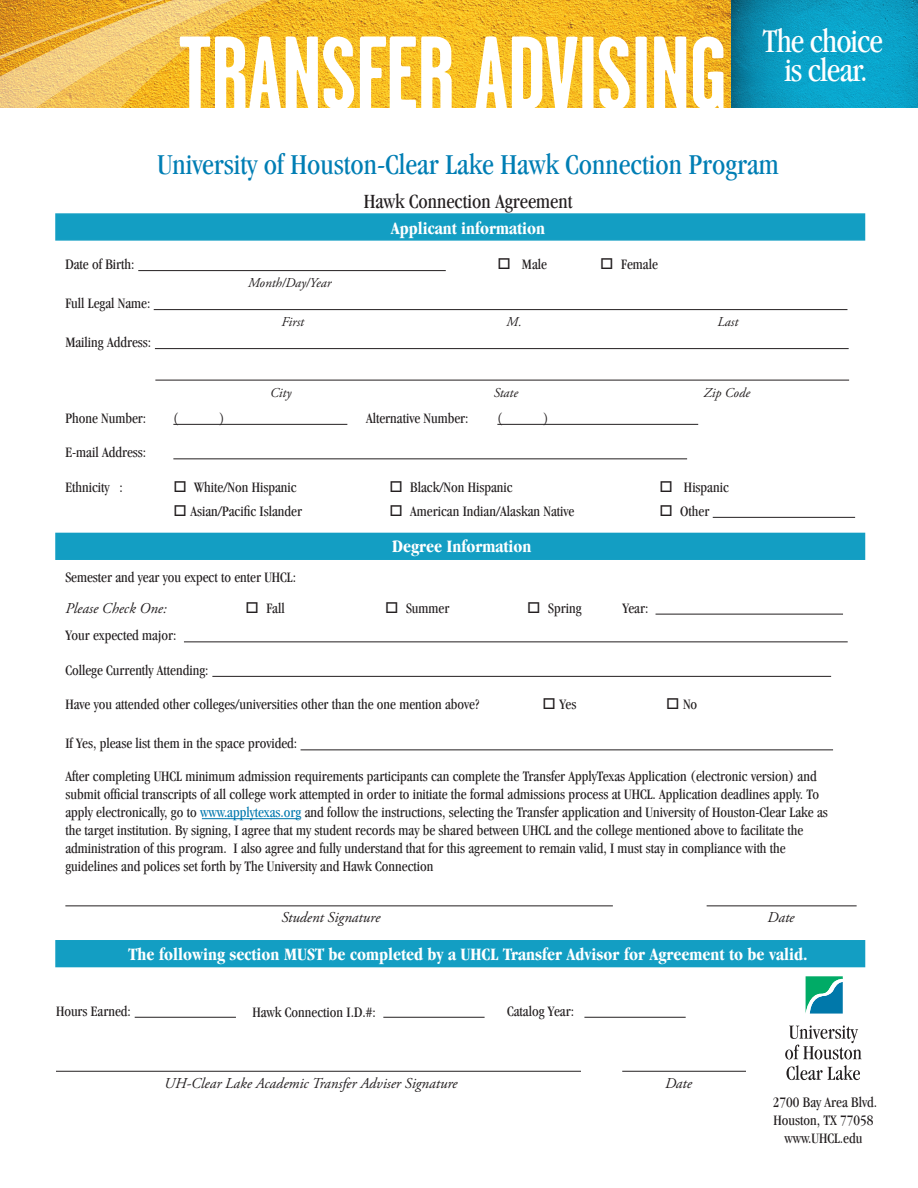
<style>
.page{position:relative;width:918px;height:1188px;background:#fff}
.page>*{position:absolute;margin:0;border:0;box-sizing:border-box;transform-origin:0 0}
.t1{font:700 105px "Garage Gothic";letter-spacing:-.01em;color:#fff}
.t2{font:condensed 34.35px "Garamond";letter-spacing:-.03em;color:#fff}
.t3{font:condensed 30px "Garamond";color:#007eb4}
.t4{font:condensed 21px "Garamond";color:#231f20}
.t5{font:700 condensed 18px "Garamond";color:#fff}
.t6{font:condensed 15px/18px "Garamond";color:#231f20}
.t7{font:italic 15px "Adobe Garamond Pro";color:#231f20}
.t8{font:15px "Adobe Garamond Pro";color:#231f20}
.t9{font:italic 13.5px "Adobe Garamond Pro";color:#231f20}
.s1{color:#0078ae}
</style>
<div class="page">
<svg style="left:785px;top:1025px;width:77px;height:55px"></svg>
<svg style="left:806px;top:976px;width:37px;height:38px"></svg>
<img style="left:730px;top:0;width:188px;height:108px">
<img style="left:414px;top:0;width:316px;height:108px">
<svg style="left:0;top:0;width:414px;height:108px;background:#f0bb39"></svg>
<div style="left:55px;top:213px;width:810px;height:28px;background:#139ec3;border:2px solid #139ec3"></div>
<hr style="left:138px;top:270px;width:308px;height:1px;background:#231f20">
<hr style="left:154px;top:309px;width:693px;height:1px;background:#231f20">
<hr style="left:155px;top:348px;width:694px;height:1px;background:#231f20">
<hr style="left:155px;top:380px;width:694px;height:1px;background:#231f20">
<hr style="left:173px;top:424px;width:174px;height:1px;background:#231f20">
<hr style="left:497px;top:424px;width:201px;height:1px;background:#231f20">
<hr style="left:173px;top:458px;width:514px;height:1px;background:#231f20">
<hr style="left:713px;top:517px;width:142px;height:1px;background:#231f20">
<hr style="left:656px;top:614px;width:187px;height:1px;background:#231f20">
<hr style="left:184px;top:641px;width:664px;height:1px;background:#231f20">
<hr style="left:212px;top:676px;width:619px;height:1px;background:#231f20">
<hr style="left:301px;top:749px;width:532px;height:1px;background:#231f20">
<hr style="left:65px;top:905px;width:548px;height:1px;background:#231f20">
<hr style="left:707px;top:905px;width:150px;height:1px;background:#231f20">
<hr style="left:202px;top:818px;width:98px;height:1px;background:#0078ae">
<div style="left:55px;top:533px;width:810px;height:27px;background:#139ec3"></div>
<div style="left:55px;top:940px;width:810px;height:27px;background:#139ec3"></div>
<hr style="left:135px;top:1017px;width:101px;height:1px;background:#231f20">
<hr style="left:383px;top:1017px;width:102px;height:1px;background:#231f20">
<hr style="left:584px;top:1017px;width:102px;height:1px;background:#231f20">
<hr style="left:56px;top:1071px;width:525px;height:1px;background:#231f20">
<hr style="left:622px;top:1071px;width:124px;height:1px;background:#231f20">
<p class="t1" style="left:179px;top:7px;width:550px">TRANSFER ADVISING</p>
<p class="t2" style="left:763px;top:21px;width:122px">The choice</p>
<p class="t2" style="left:784px;top:49px;width:85px">is clear.</p>
<p class="t3" style="left:157px;top:147px;width:623px">University of Houston-Clear Lake Hawk Connection Program</p>
<p class="t4" style="left:364px;top:189px;width:210px">Hawk Connection Agreement</p>
<p class="t5" style="left:391px;top:218px;width:156px">Applicant information</p>
<p class="t6" style="left:65px;top:255px;width:71px">Date of Birth:</p>
<p class="t6" style="left:497px;top:255px;width:51px">□ Male</p>
<p class="t6" style="left:600px;top:255px;width:59px">□ Female</p>
<p class="t9" style="left:248px;top:275px;width:85px">Month/Day/Year</p>
<p class="t6" style="left:65px;top:294px;width:86px">Full Legal Name:</p>
<p class="t9" style="left:281px;top:314px;width:24px">First</p>
<p class="t9" style="left:507px;top:314px;width:17px">M.</p>
<p class="t9" style="left:718px;top:314px;width:22px">Last</p>
<p class="t6" style="left:65px;top:333px;width:87px">Mailing Address:</p>
<p class="t9" style="left:270px;top:384px;width:23px">City</p>
<p class="t9" style="left:494px;top:384px;width:26px">State</p>
<p class="t9" style="left:704px;top:384px;width:48px">Zip Code</p>
<p class="t6" style="left:65px;top:409px;width:82px">Phone Number:</p>
<p class="t8" style="left:173px;top:409px;width:6px">(</p>
<p class="t8" style="left:219px;top:409px;width:6px">)</p>
<p class="t6" style="left:366px;top:409px;width:104px">Alternative Number:</p>
<p class="t8" style="left:497px;top:409px;width:6px">(</p>
<p class="t8" style="left:543px;top:409px;width:6px">)</p>
<p class="t6" style="left:65px;top:443px;width:82px">E-mail Address:</p>
<p class="t6" style="left:65px;top:478px;width:59px">Ethnicity :</p>
<p class="t6" style="left:173px;top:478px;width:125px">□ White/Non Hispanic</p>
<p class="t6" style="left:389px;top:478px;width:125px">□ Black/Non Hispanic</p>
<p class="t6" style="left:659px;top:478px;width:71px">□ Hispanic</p>
<p class="t6" style="left:173px;top:502px;width:130px">□ Asian/Pacific Islander</p>
<p class="t6" style="left:389px;top:502px;width:186px">□ American Indian/Alaskan Native</p>
<p class="t6" style="left:659px;top:502px;width:52px">□ Other</p>
<p class="t5" style="left:392px;top:537px;width:141px">Degree Information</p>
<p class="t6" style="left:65px;top:568px;width:232px">Semester and year you expect to enter UHCL:</p>
<p class="t7" style="left:65px;top:599px;width:103px">Please Check One:</p>
<p class="t6" style="left:246px;top:598px;width:41px">□ Fall</p>
<p class="t6" style="left:385px;top:598px;width:66px">□ Summer</p>
<p class="t6" style="left:527px;top:598px;width:56px">□ Spring</p>
<p class="t6" style="left:622px;top:598px;width:28px">Year:</p>
<p class="t6" style="left:65px;top:626px;width:113px">Your expected major:</p>
<p class="t6" style="left:65px;top:661px;width:145px">College Currently Attending:</p>
<p class="t6" style="left:65px;top:695px;width:415px">Have you attended other colleges/universities other than the one mention above?</p>
<p class="t6" style="left:542px;top:695px;width:36px">□ Yes</p>
<p class="t6" style="left:666px;top:695px;width:33px">□ No</p>
<p class="t6" style="left:65px;top:734px;width:233px">If Yes, please list them in the space provided:</p>
<p class="t6" style="left:65px;top:767px;width:764px">After completing UHCL minimum admission requirements participants can complete the Transfer ApplyTexas Application (electronic version) and submit official transcripts of all college work attempted in order to initiate the formal admissions process at UHCL. Application deadlines apply. To apply electronically, go to <span class="s1">www.applytexas.org</span> and follow the instructions, selecting the Transfer application and University of Houston-Clear Lake as the target institution. By signing, I agree that my student records may be shared between UHCL and the college mentioned above to facilitate the administration of this program. I also agree and fully understand that for this agreement to remain valid, I must stay in compliance with the guidelines and polices set forth by The University and Hawk Connection</p>
<p class="t7" style="left:281px;top:909px;width:100px">Student Signature</p>
<p class="t7" style="left:767px;top:909px;width:29px">Date</p>
<p class="t5" style="left:129px;top:944px;width:680px">The following section MUST be completed by a UHCL Transfer Advisor for Agreement to be valid.</p>
<p class="t6" style="left:56px;top:1002px;width:76px">Hours Earned:</p>
<p class="t6" style="left:252px;top:1002px;width:125px">Hawk Connection I.D.#:</p>
<p class="t6" style="left:507px;top:1002px;width:68px">Catalog Year:</p>
<p class="t7" style="left:164px;top:1074px;width:295px">UH-Clear Lake Academic Transfer Adviser Signature</p>
<p class="t7" style="left:665px;top:1074px;width:29px">Date</p>
<p class="t6" style="left:773px;top:1093px;width:106px">2700 Bay Area Blvd.</p>
<p class="t6" style="left:773px;top:1111px;width:101px">Houston, TX 77058</p>
<p class="t6" style="left:784px;top:1129px;width:80px">www.UHCL.edu</p>
</div>
